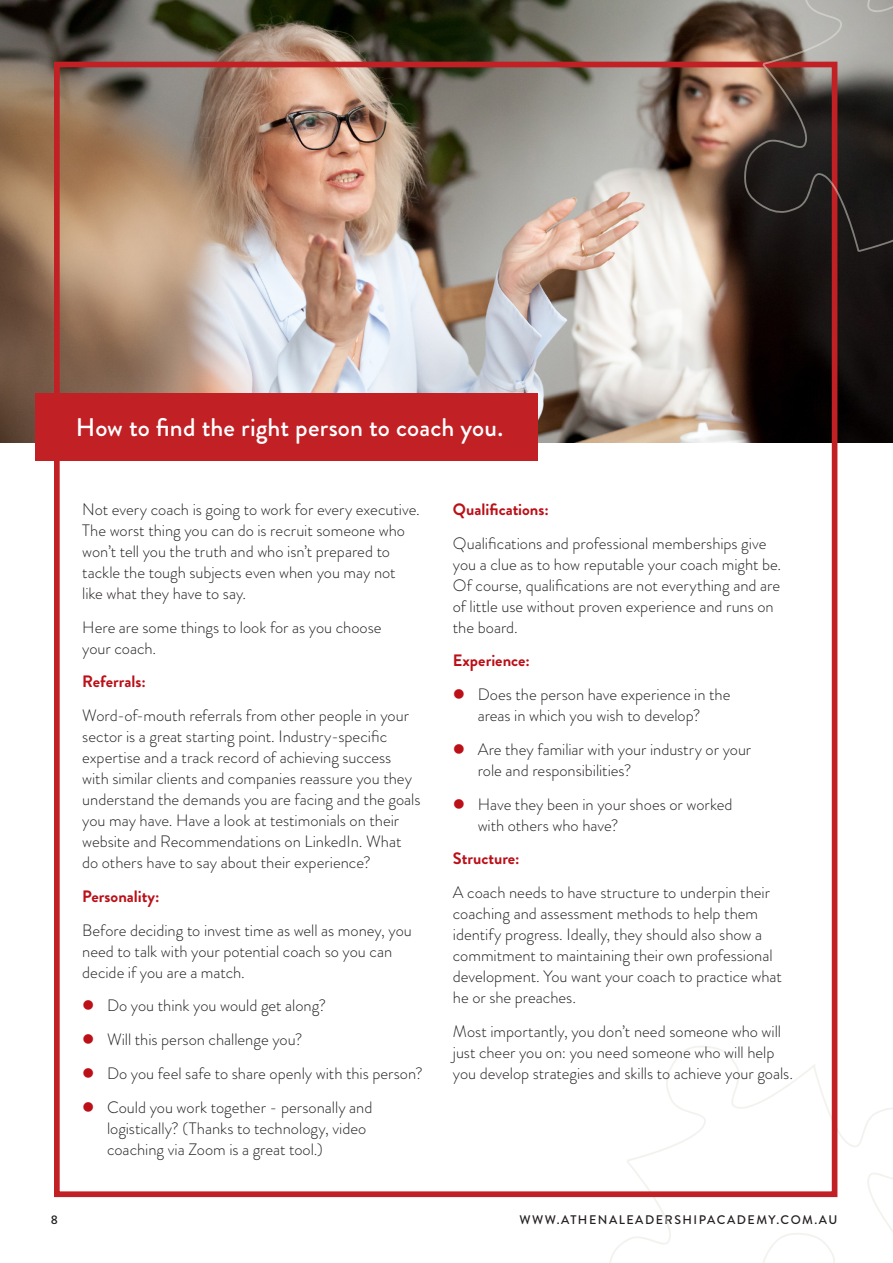
<style>
.page{position:relative;width:893px;height:1263px;background:#fff}
.page>*{position:absolute;margin:0;border:0;box-sizing:border-box;transform-origin:0 0}
.t1{font:500 25.5px "Brandon Grotesque";letter-spacing:.005em;color:#fff}
.t2{font:300 16.5px/21px "Brandon Grotesque";color:#231f20}
.t3{font:700 16.5px "Brandon Grotesque";color:#bb1018}
.t4{font:500 12.45px "Brandon Grotesque";letter-spacing:.12em;color:#231f20}
.s1{color:#bb1018}
</style>
<div class="page">
<img style="left:0;top:0;width:893px;height:442px">
<svg style="left:608px;top:1045px;width:285px;height:218px"></svg>
<div style="left:54px;top:62px;width:783px;height:1135px;border:6px solid #c12025"></div>
<div style="left:35px;top:394px;width:503px;height:67px;background:#c12025"></div>
<svg style="left:744px;top:0;width:149px;height:252px"></svg>
<p class="t1" style="left:76px;top:410px;width:429px">How to find the right person to coach you.</p>
<p class="t2" style="left:82px;top:499px;width:339px">Not every coach is going to work for every executive.<br>The worst thing you can do is recruit someone who won’t tell you the truth and who isn’t prepared to tackle the tough subjects even when you may not like what they have to say.</p>
<p class="t2" style="left:82px;top:616px;width:301px">Here are some things to look for as you choose your coach.</p>
<p class="t3" style="left:82px;top:670px;width:65px">Referrals:</p>
<p class="t2" style="left:82px;top:705px;width:340px">Word-of-mouth referrals from other people in your sector is a great starting point. Industry-specific expertise and a track record of achieving success with similar clients and companies reassure you they understand the demands you are facing and the goals you may have. Have a look at testimonials on their website and Recommendations on LinkedIn. What do others have to say about their experience?</p>
<p class="t3" style="left:82px;top:885px;width:79px">Personality:</p>
<p class="t2" style="left:82px;top:919px;width:331px">Before deciding to invest time as well as money, you need to talk with your potential coach so you can decide if you are a match.</p>
<p class="t2" style="left:82px;top:995px;width:245px"><span class="s1">●</span> Do you think you would get along?</p>
<p class="t2" style="left:82px;top:1029px;width:222px"><span class="s1">●</span> Will this person challenge you?</p>
<p class="t2" style="left:82px;top:1063px;width:342px"><span class="s1">●</span> Do you feel safe to share openly with this person?</p>
<p class="t2" style="left:107px;top:1096px;width:267px;text-indent:-25px"><span class="s1">●</span> Could you work together - personally and logistically? (Thanks to technology, video coaching via Zoom is a great tool.)</p>
<p class="t3" style="left:453px;top:498px;width:97px">Qualifications:</p>
<p class="t2" style="left:453px;top:532px;width:330px">Qualifications and professional memberships give you a clue as to how reputable your coach might be.<br>Of course, qualifications are not everything and are of little use without proven experience and runs on the board.</p>
<p class="t3" style="left:453px;top:649px;width:78px">Experience:</p>
<p class="t2" style="left:453px;top:684px;width:279px;text-align:center"><span class="s1">●</span> Does the person have experience in the areas in which you wish to develop?</p>
<p class="t2" style="left:478px;top:739px;width:275px;text-indent:-25px"><span class="s1">●</span> Are they familiar with your industry or your role and responsibilities?</p>
<p class="t2" style="left:478px;top:793px;width:256px;text-indent:-25px"><span class="s1">●</span> Have they been in your shoes or worked with others who have?</p>
<p class="t3" style="left:453px;top:847px;width:68px">Structure:</p>
<p class="t2" style="left:453px;top:882px;width:331px">A coach needs to have structure to underpin their coaching and assessment methods to help them identify progress. Ideally, they should also show a commitment to maintaining their own professional development. You want your coach to practice what he or she preaches.</p>
<p class="t2" style="left:453px;top:1021px;width:342px">Most importantly, you don’t need someone who will just cheer you on: you need someone who will help you develop strategies and skills to achieve your goals.</p>
<p class="t4" style="left:51px;top:1210px;width:9px">8</p>
<p class="t4" style="left:519px;top:1210px;width:319px">WWW.ATHENALEADERSHIPACADEMY.COM.AU</p>
</div>
